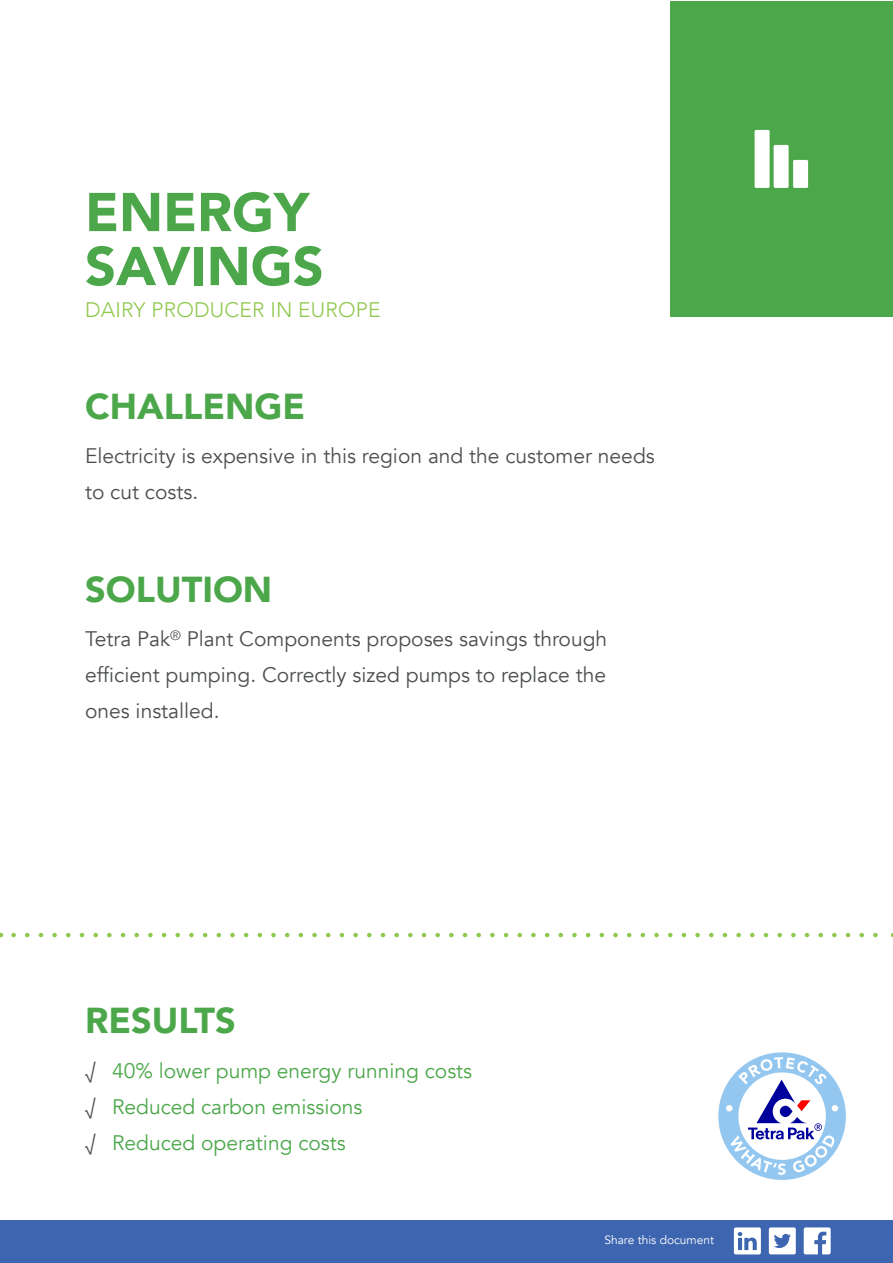
<style>
.page{position:relative;width:893px;height:1263px;background:#fff}
.page>*{position:absolute;margin:0;border:0;box-sizing:border-box;transform-origin:0 0}
.t1{font:900 54px/54px "Avenir";color:#4ca74a}
.t2{font:900 36px "Avenir";color:#4ca74a}
.t3{font:21px/36px "Avenir";color:#4c4f50}
.t4{font:21px "Avenir";color:#4ca74a}
.t5{font:300 21px "Avenir";letter-spacing:.01em;color:#90c84e}
.t6{font:12px "Avenir";color:#fff}
.s1{color:#4c4f50}
</style>
<div class="page">
<svg style="left:718px;top:1052px;width:128px;height:128px"></svg>
<svg style="left:14px;top:933px;width:864px;height:4px"></svg>
<div style="left:671px;top:1px;width:222px;height:316px;background:#4ca74a"></div>
<div style="left:755px;top:130px;width:15px;height:58px;background:#fff;border-radius:2px"></div>
<div style="left:774px;top:145px;width:15px;height:43px;background:#fff;border-radius:2px"></div>
<div style="left:793px;top:160px;width:15px;height:28px;background:#fff;border-radius:2px"></div>
<div style="left:0;top:1220px;width:893px;height:43px;background:#3d65b0"></div>
<svg style="left:734px;top:1227px;width:27px;height:27px"></svg>
<svg style="left:769px;top:1227px;width:27px;height:27px"></svg>
<svg style="left:804px;top:1227px;width:27px;height:27px"></svg>
<p class="t1" style="left:85px;top:184px;width:240px">ENERGY<br>SAVINGS</p>
<p class="t5" style="left:85px;top:297px;width:297px">DAIRY PRODUCER IN EUROPE</p>
<p class="t2" style="left:85px;top:375px;width:222px">CHALLENGE</p>
<p class="t3" style="left:85px;top:438px;width:571px">Electricity is expensive in this region and the customer needs to cut costs.</p>
<p class="t2" style="left:85px;top:558px;width:189px">SOLUTION</p>
<p class="t3" style="left:85px;top:621px;width:524px;text-align:justify">Tetra Pak<sup>®</sup> Plant Components proposes savings through efficient pumping. Correctly sized pumps to replace the ones installed.</p>
<p class="t2" style="left:85px;top:990px;width:152px">RESULTS</p>
<p class="t4" style="left:85px;top:1058px;width:389px"><span class="s1">√</span> 40% lower pump energy running costs</p>
<p class="t4" style="left:85px;top:1094px;width:279px"><span class="s1">√</span> Reduced carbon emissions</p>
<p class="t4" style="left:85px;top:1130px;width:262px"><span class="s1">√</span> Reduced operating costs</p>
<p class="t6" style="left:604px;top:1233px;width:111px">Share this document</p>
</div>
